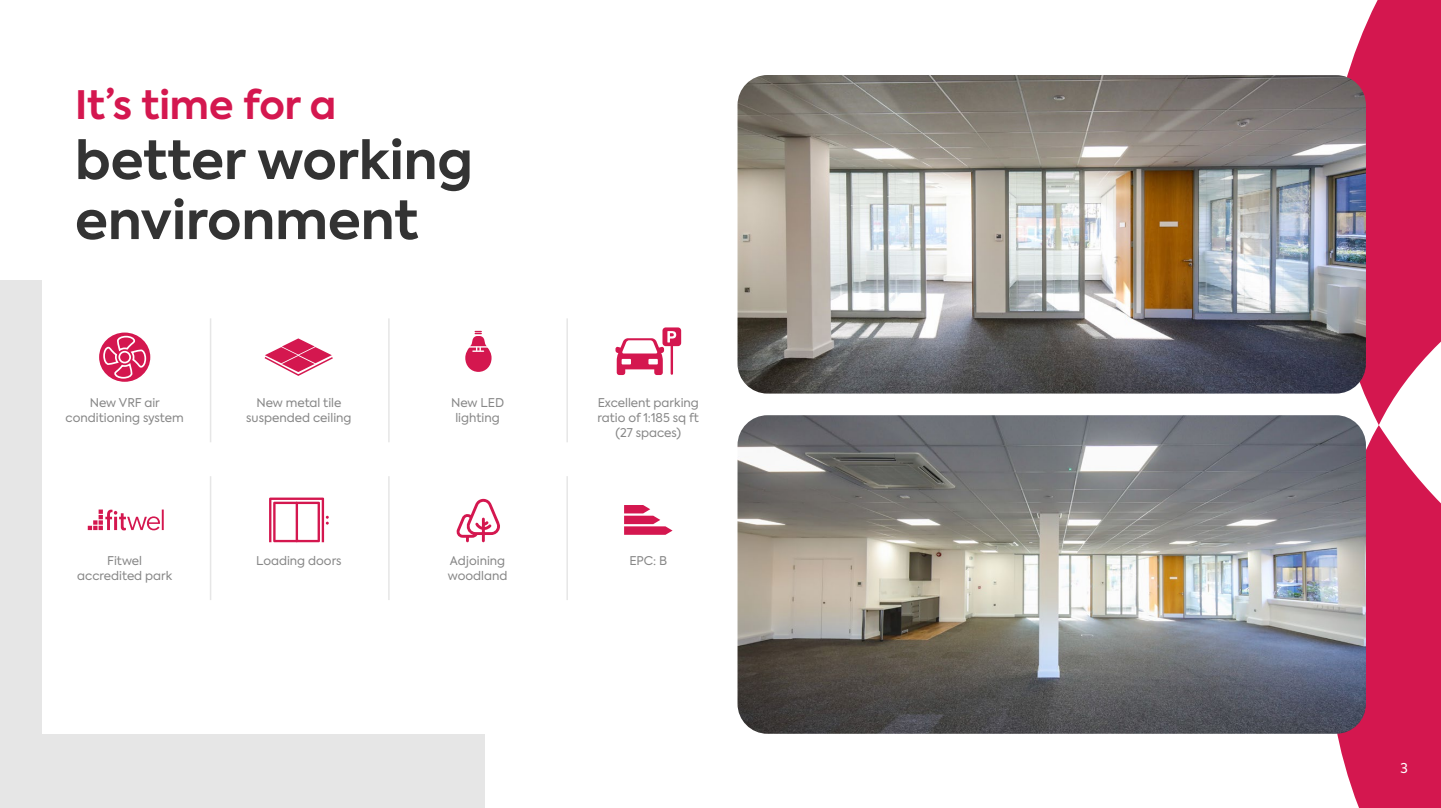
<style>
.page{position:relative;width:1441px;height:808px;background:#fff}
.page>*{position:absolute;margin:0;border:0;box-sizing:border-box;transform-origin:0 0}
.t1{font:700 52.5px/60px "Axiforma";color:#333}
.t2{font:700 39px "Axiforma";color:#d4174f}
.t3{font:13.5px "Axiforma";color:#fff}
.t4{font:12px/15px "Axiforma";color:#878787;text-align:center}
</style>
<div class="page">
<div style="left:0;top:280px;width:485px;height:528px;background:#e6e6e6"></div>
<div style="left:42px;top:50px;width:878px;height:684px;background:#fff"></div>
<svg style="left:1347px;top:0;width:93px;height:425px;fill:#d4174f"></svg>
<svg style="left:1337px;top:425px;width:103px;height:383px;fill:#d4174f"></svg>
<img style="left:737px;top:75px;width:628px;height:319px">
<img style="left:737px;top:415px;width:628px;height:319px">
<hr style="left:210px;top:318px;width:1px;height:124px;background:#e6e6e6">
<hr style="left:210px;top:476px;width:1px;height:124px;background:#e6e6e6">
<hr style="left:388px;top:318px;width:1px;height:124px;background:#e6e6e6">
<hr style="left:388px;top:476px;width:1px;height:124px;background:#e6e6e6">
<svg style="left:99px;top:332px;width:52px;height:50px"></svg>
<svg style="left:465px;top:331px;width:26px;height:41px"></svg>
<svg style="left:615px;top:327px;width:66px;height:48px"></svg>
<hr style="left:566px;top:318px;width:2px;height:124px;background:#e6e6e6">
<hr style="left:566px;top:476px;width:2px;height:124px;background:#e6e6e6">
<svg style="left:264px;top:338px;width:69px;height:38px"></svg>
<svg style="left:88px;top:509px;width:76px;height:21px"></svg>
<svg style="left:624px;top:505px;width:48px;height:30px"></svg>
<svg style="left:269px;top:497px;width:60px;height:45px"></svg>
<svg style="left:456px;top:499px;width:44px;height:43px"></svg>
<h2 class="t2" style="left:75px;top:88px;width:263px">It’s time for a</h2>
<h1 class="t1" style="left:75px;top:134px;width:399px">better working environment</h1>
<p class="t4" style="left:66px;top:396px;width:120px">New VRF air conditioning system</p>
<p class="t4" style="left:246px;top:396px;width:107px">New metal tile suspended ceiling</p>
<p class="t4" style="left:451px;top:396px;width:54px">New LED lighting</p>
<p class="t4" style="left:597px;top:396px;width:103px">Excellent parking ratio of 1:185 sq ft (27 spaces)</p>
<p class="t4" style="left:107px;top:554px;width:36px">Fitwel</p>
<p class="t4" style="left:629px;top:554px;width:39px">EPC: B</p>
<p class="t4" style="left:77px;top:569px;width:97px">accredited park</p>
<p class="t4" style="left:448px;top:554px;width:61px;text-align:left">Adjoining woodland</p>
<p class="t4" style="left:256px;top:554px;width:87px">Loading doors</p>
<p class="t3" style="left:1400px;top:762px;width:9px">3</p>
</div>
